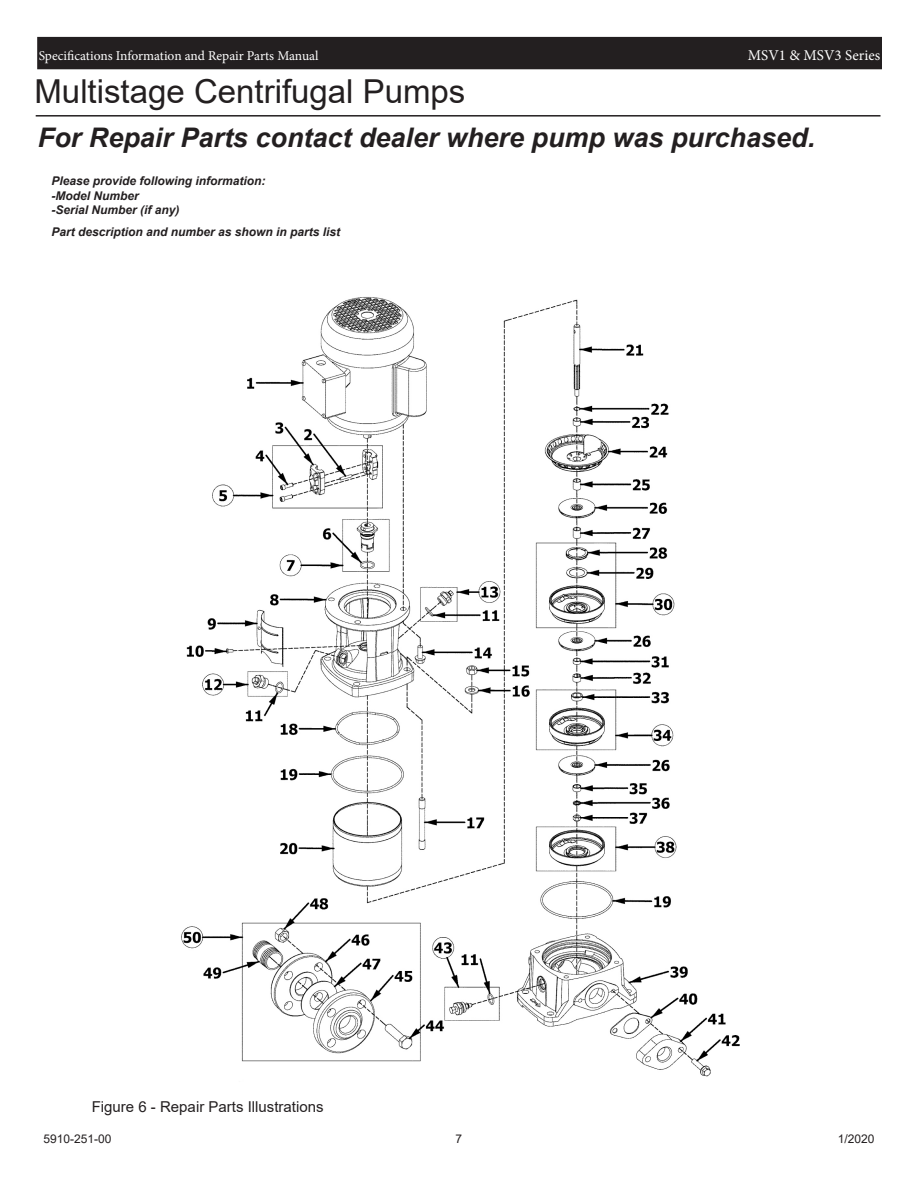
<style>
.page{position:relative;width:918px;height:1188px;background:#fff}
.page>*{position:absolute;margin:0;border:0;box-sizing:border-box;transform-origin:0 0}
.t1{font:33px "Arial";color:#231f20}
.t2{font:italic 700 27px "Arial";color:#231f20}
.t3{font:15px "Arial";color:#231f20}
.t4{font:15px "Minion Pro";color:#fff}
.t5{font:13.5px "Minion Pro";color:#fff}
.t6{font:italic 700 12px "Arial";color:#231f20}
.t7{font:12px "Arial";color:#231f20}
</style>
<div class="page">
<div style="left:38px;top:38px;width:843px;height:31px;background:#231f20"></div>
<div style="left:37px;top:37px;width:845px;height:32px;border:2px solid #231f20"></div>
<img style="left:181px;top:297px;width:559px;height:780px">
<hr style="left:36px;top:115px;width:845px;height:2px;background:#231f20">
<p class="t5" style="left:39px;top:46px;width:281px">Specifications Information and Repair Parts Manual</p>
<p class="t4" style="left:748px;top:45px;width:134px">MSV1 &amp; MSV3 Series</p>
<p class="t1" style="left:34px;top:69px;width:432px">Multistage Centrifugal Pumps</p>
<p class="t2" style="left:38px;top:120px;width:779px">For Repair Parts contact dealer where pump was purchased.</p>
<p class="t6" style="left:51px;top:173px;width:216px">Please provide following information:</p>
<p class="t6" style="left:51px;top:187px;width:89px">-Model Number</p>
<p class="t6" style="left:51px;top:202px;width:130px">-Serial Number (if any)</p>
<p class="t6" style="left:51px;top:223px;width:290px">Part description and number as shown in parts list</p>
<p class="t3" style="left:92px;top:1096px;width:233px">Figure 6 - Repair Parts Illustrations</p>
<p class="t7" style="left:44px;top:1131px;width:70px">5910-251-00</p>
<p class="t7" style="left:456px;top:1131px;width:8px">7</p>
<p class="t7" style="left:838px;top:1131px;width:38px">1/2020</p>
</div>
